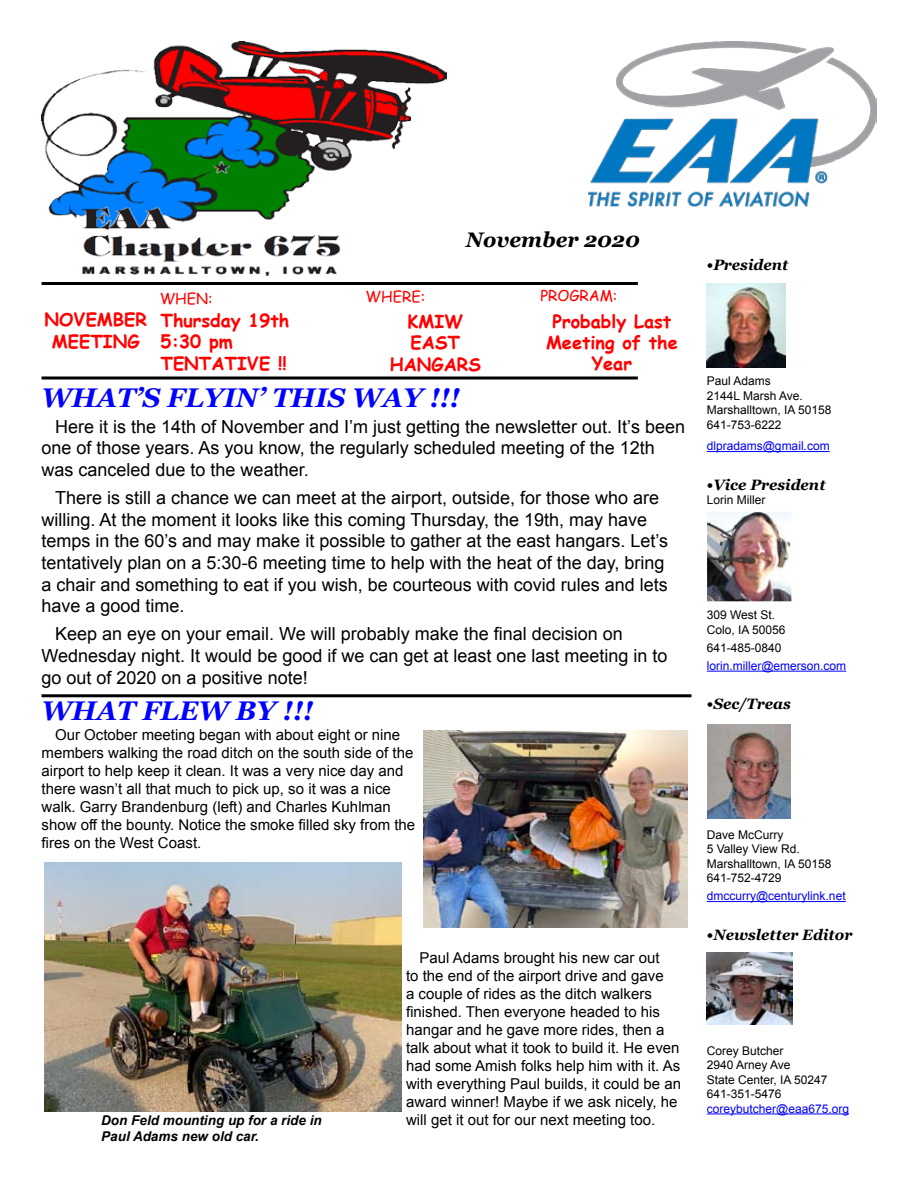
<style>
.page{position:relative;width:918px;height:1188px;background:#fff}
.page>*{position:absolute;margin:0;border:0;box-sizing:border-box;transform-origin:0 0}
.t1{font:italic 700 27px "Georgia";color:#00f}
.t2{font:italic 700 21px "Georgia";color:#000}
.t3{font:18px/21.6px "Arial";color:#000}
.t4{font:700 18px/21.6px "Comic Sans MS";color:#f00;text-align:center}
.t5{font:15px/18px "Arial";color:#000}
.t6{font:italic 700 15px "Georgia";color:#000}
.t7{font:15px "Comic Sans MS";color:#f00}
.t8{font:italic 700 13.5px/16.2px "Arial";color:#000}
.t9{font:12px/14.4px "Arial";color:#000}
.t10{font:12px "Arial";color:#00f}
</style>
<div class="page">
<hr style="left:42px;top:282px;width:596px;height:3px;background:#000">
<hr style="left:42px;top:694px;width:649px;height:3px;background:#000">
<svg style="left:42px;top:376px;width:596px;height:4px;background:#3f3f3f"></svg>
<img style="left:42px;top:42px;width:405px;height:234px">
<hr style="left:707px;top:451px;width:123px;height:1px;background:#00f">
<hr style="left:707px;top:671px;width:139px;height:1px;background:#00f">
<hr style="left:707px;top:901px;width:139px;height:1px;background:#00f">
<hr style="left:707px;top:1114px;width:142px;height:1px;background:#00f">
<img style="left:707px;top:953px;width:86px;height:71px">
<img style="left:707px;top:724px;width:83px;height:95px">
<img style="left:707px;top:284px;width:79px;height:84px">
<img style="left:707px;top:511px;width:84px;height:90px">
<img style="left:588px;top:42px;width:288px;height:164px">
<img style="left:45px;top:862px;width:356px;height:249px">
<img style="left:424px;top:730px;width:263px;height:198px">
<p class="t4" style="left:45px;top:308px;width:104px">NOVEMBER<br>MEETING</p>
<p class="t7" style="left:160px;top:287px;width:54px">WHEN:</p>
<p class="t4" style="left:160px;top:309px;width:130px;text-align:left">Thursday 19th<br>5:30 pm<br>TENTATIVE !!</p>
<p class="t2" style="left:466px;top:226px;width:175px">November 2020</p>
<p class="t7" style="left:366px;top:285px;width:61px">WHERE:</p>
<p class="t4" style="left:390px;top:310px;width:93px">KMIW<br>EAST<br>HANGARS</p>
<p class="t7" style="left:540px;top:285px;width:79px">PROGRAM:</p>
<p class="t4" style="left:546px;top:310px;width:133px;line-height:21px">Probably Last<br>Meeting of the<br>Year</p>
<h1 class="t1" style="left:42px;top:380px;width:420px">WHAT’S FLYIN’ THIS WAY !!!</h1>
<p class="t3" style="left:42px;top:416px;width:645px;text-indent:14px">Here it is the 14th of November and I’m just getting the newsletter out. It’s been one of those years. As you know, the regularly scheduled meeting of the 12th was canceled due to the weather.</p>
<p class="t3" style="left:42px;top:487px;width:628px;text-indent:14px">There is still a chance we can meet at the airport, outside, for those who are willing. At the moment it looks like this coming Thursday, the 19th, may have temps in the 60’s and may make it possible to gather at the east hangars. Let’s tentatively plan on a 5:30-6 meeting time to help with the heat of the day, bring a chair and something to eat if you wish, be courteous with covid rules and lets have a good time.</p>
<p class="t3" style="left:42px;top:624px;width:628px;text-indent:14px">Keep an eye on your email. We will probably make the final decision on<br>Wednesday night. It would be good if we can get at least one last meeting in to go out of 2020 on a positive note!</p>
<h1 class="t1" style="left:42px;top:693px;width:273px">WHAT FLEW BY !!!</h1>
<p class="t5" style="left:42px;top:726px;width:375px;text-indent:14px">Our October meeting began with about eight or nine members walking the road ditch on the south side of the airport to help keep it clean. It was a very nice day and there wasn’t all that much to pick up, so it was a nice walk. Garry Brandenburg (left) and Charles Kuhlman show off the bounty. Notice the smoke filled sky from the fires on the West Coast.</p>
<p class="t8" style="left:101px;top:1113px;width:222px">Don Feld mounting up for a ride in<br>Paul Adams new old car.</p>
<p class="t5" style="left:406px;top:949px;width:277px;text-indent:14px">Paul Adams brought his new car out<br>to the end of the airport drive and gave<br>a couple of rides as the ditch walkers finished. Then everyone headed to his hangar and he gave more rides, then a talk about what it took to build it. He even had some Amish folks help him with it. As with everything Paul builds, it could be an award winner! Maybe if we ask nicely, he will get it out for our next meeting too.</p>
<p class="t6" style="left:707px;top:255px;width:83px">•President</p>
<p class="t9" style="left:707px;top:374px;width:126px">Paul Adams<br>2144L Marsh Ave.<br>Marshalltown, IA 50158<br>641-753-6222</p>
<p class="t10" style="left:707px;top:438px;width:124px">dlpradams@gmail.com</p>
<p class="t6" style="left:707px;top:475px;width:120px">•Vice President</p>
<p class="t9" style="left:707px;top:493px;width:60px">Lorin Miller</p>
<p class="t9" style="left:707px;top:608px;width:80px">309 West St.<br>Colo, IA 50056</p>
<p class="t9" style="left:707px;top:641px;width:76px">641-485-0840</p>
<p class="t10" style="left:707px;top:658px;width:141px">lorin.miller@emerson.com</p>
<p class="t6" style="left:707px;top:695px;width:86px">•Sec/Treas</p>
<p class="t9" style="left:707px;top:828px;width:126px">Dave McCurry<br>5 Valley View Rd.<br>Marshalltown, IA 50158<br>641-752-4729</p>
<p class="t10" style="left:707px;top:888px;width:140px">dmccurry@centurylink.net</p>
<p class="t6" style="left:707px;top:925px;width:147px">•Newsletter Editor</p>
<p class="t9" style="left:707px;top:1044px;width:122px">Corey Butcher<br>2940 Arney Ave<br>State Center, IA 50247<br>641-351-5476</p>
<p class="t10" style="left:707px;top:1101px;width:144px">coreybutcher@eaa675.org</p>
</div>
